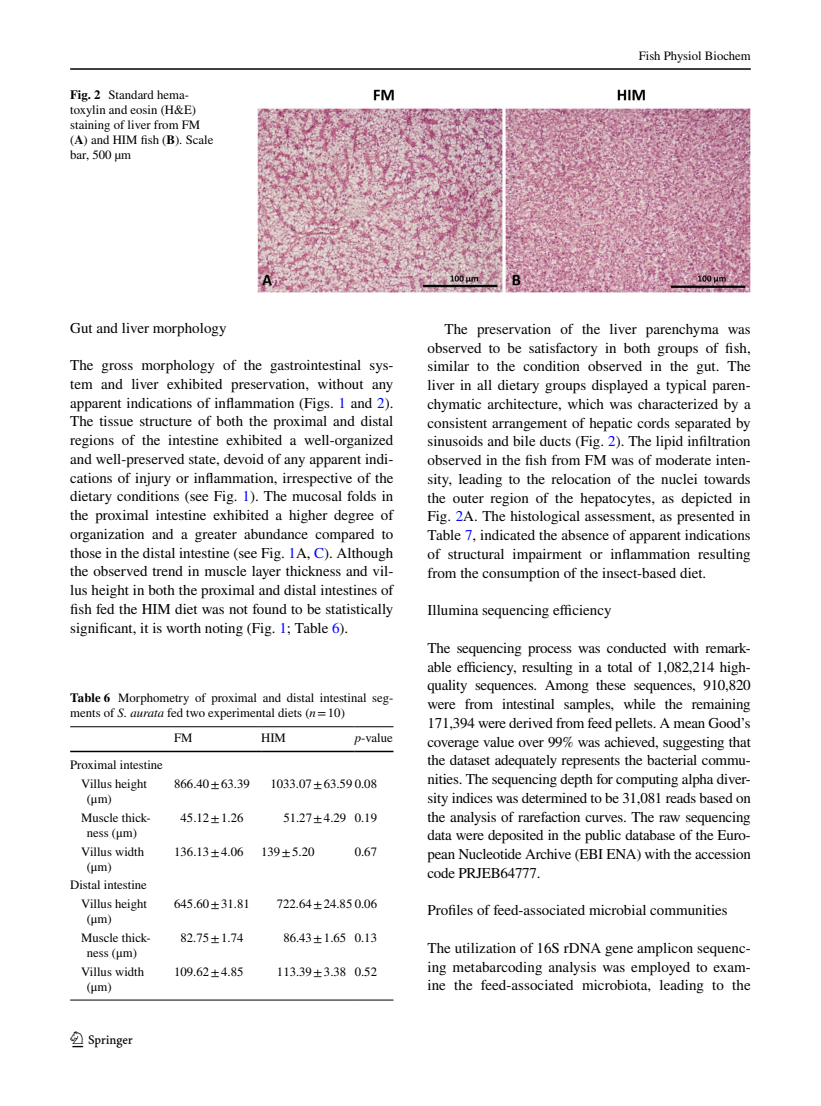
<style>
.page{position:relative;width:821px;height:1106px;background:#fff}
.page>*{position:absolute;margin:0;border:0;box-sizing:border-box;transform-origin:0 0}
.t1{font:22.5px "Springnew Regular 2";color:#000}
.t2{font:15px/18.8px "STIX";color:#000;text-align:justify}
.t3{font:12.75px/15px "STIX";color:#000}
.s1{font-weight:700}
.s2{color:#00f}
.s3{font-style:italic}
</style>
<div class="page">
<hr style="left:70px;top:68px;width:680px;height:2px;background:#000">
<img style="left:257px;top:89px;width:493px;height:204px">
<hr style="left:70px;top:726px;width:104px;height:1px;background:#000">
<hr style="left:70px;top:750px;width:104px;height:2px;background:#000">
<hr style="left:174px;top:726px;width:87px;height:1px;background:#000">
<hr style="left:174px;top:750px;width:87px;height:2px;background:#000">
<hr style="left:261px;top:726px;width:94px;height:1px;background:#000">
<hr style="left:261px;top:750px;width:94px;height:2px;background:#000">
<hr style="left:355px;top:726px;width:38px;height:1px;background:#000">
<hr style="left:355px;top:750px;width:38px;height:2px;background:#000">
<hr style="left:70px;top:999px;width:104px;height:1px;background:#000">
<hr style="left:174px;top:999px;width:87px;height:1px;background:#000">
<hr style="left:261px;top:999px;width:94px;height:1px;background:#000">
<hr style="left:355px;top:999px;width:38px;height:1px;background:#000">
<p class="t3" style="left:70px;top:88px;width:145px"><span class="s1">Fig. 2</span> Standard hema&shy;toxylin and eosin (H&amp;E) staining of liver from FM (<span class="s1">A</span>) and HIM fish (<span class="s1">B</span>). Scale bar, 500 µm</p>
<p class="t3" style="left:639px;top:49px;width:113px">Fish Physiol Biochem</p>
<p class="t2" style="left:70px;top:319px;width:158px">Gut and liver morphology</p>
<p class="t2" style="left:70px;top:357px;width:325px">The gross morphology of the gastrointestinal sys&shy;tem and liver exhibited preservation, without any apparent indications of inflammation (Figs. <span class="s2">1</span> and <span class="s2">2</span>).<br>The tissue structure of both the proximal and distal regions of the intestine exhibited a well-organized and well-preserved state, devoid of any apparent indi&shy;cations of injury or inflammation, irrespective of the dietary conditions (see Fig. <span class="s2">1</span>). The mucosal folds in the proximal intestine exhibited a higher degree of organization and a greater abundance compared to those in the distal intestine (see Fig. <span class="s2">1</span>A, <span class="s2">C</span>). Although the observed trend in muscle layer thickness and vil&shy;lus height in both the proximal and distal intestines of fish fed the HIM diet was not found to be statistically significant, it is worth noting (Fig. <span class="s2">1</span>; Table <span class="s2">6</span>).</p>
<p class="t3" style="left:70px;top:691px;width:325px"><span class="s1">Table 6</span> Morphometry of proximal and distal intestinal seg&shy;ments of <span class="s3">S. aurata</span> fed two experimental diets (<span class="s3">n</span>=10)</p>
<p class="t3" style="left:174px;top:730px;width:20px">FM</p>
<p class="t3" style="left:261px;top:730px;width:26px">HIM</p>
<p class="t3" style="left:355px;top:730px;width:40px"><span class="s3">p</span>-value</p>
<p class="t3" style="left:70px;top:756px;width:94px;line-height:18.8px;text-align:center">Proximal intestine<br>Villus height</p>
<p class="t3" style="left:87px;top:792px;width:27px">(μm)</p>
<p class="t3" style="left:174px;top:777px;width:77px">866.40±63.39</p>
<p class="t3" style="left:270px;top:777px;width:108px">1033.07±63.59 0.08</p>
<p class="t3" style="left:87px;top:811px;width:66px;text-indent:-6px">Muscle thick&shy;ness (μm)</p>
<p class="t3" style="left:181px;top:811px;width:64px">45.12±1.26</p>
<p class="t3" style="left:283px;top:811px;width:95px">51.27±4.29 0.19</p>
<p class="t3" style="left:87px;top:844px;width:59px;text-indent:-6px">Villus width (μm)</p>
<p class="t3" style="left:174px;top:844px;width:71px">136.13±4.06</p>
<p class="t3" style="left:261px;top:844px;width:55px">139±5.20</p>
<p class="t3" style="left:355px;top:844px;width:24px">0.67</p>
<p class="t3" style="left:70px;top:876px;width:78px;line-height:18.8px;text-align:right">Distal intestine<br>Villus height</p>
<p class="t3" style="left:87px;top:912px;width:27px">(μm)</p>
<p class="t3" style="left:174px;top:897px;width:77px">645.60±31.81</p>
<p class="t3" style="left:277px;top:897px;width:102px">722.64±24.85 0.06</p>
<p class="t3" style="left:87px;top:930px;width:66px;text-indent:-6px">Muscle thick&shy;ness (μm)</p>
<p class="t3" style="left:180px;top:930px;width:64px">82.75±1.74</p>
<p class="t3" style="left:283px;top:930px;width:95px">86.43±1.65 0.13</p>
<p class="t3" style="left:87px;top:964px;width:59px;text-indent:-6px">Villus width (μm)</p>
<p class="t3" style="left:174px;top:964px;width:71px">109.62±4.85</p>
<p class="t3" style="left:277px;top:964px;width:102px">113.39±3.38 0.52</p>
<h1 class="t1" style="left:72px;top:1031px;width:62px">1 3</h1>
<p class="t2" style="left:427px;top:320px;width:325px;text-indent:17px">The preservation of the liver parenchyma was observed to be satisfactory in both groups of fish, similar to the condition observed in the gut. The liver in all dietary groups displayed a typical paren&shy;chymatic architecture, which was characterized by a consistent arrangement of hepatic cords separated by sinusoids and bile ducts (Fig. <span class="s2">2</span>). The lipid infiltration observed in the fish from FM was of moderate inten&shy;sity, leading to the relocation of the nuclei towards the outer region of the hepatocytes, as depicted in Fig. <span class="s2">2</span>A. The histological assessment, as presented in Table <span class="s2">7</span>, indicated the absence of apparent indications of structural impairment or inflammation resulting from the consumption of the insect-based diet.</p>
<p class="t2" style="left:427px;top:602px;width:185px">Illumina sequencing efficiency</p>
<p class="t2" style="left:427px;top:639px;width:325px">The sequencing process was conducted with remark&shy;able efficiency, resulting in a total of 1,082,214 high&shy;quality sequences. Among these sequences, 910,820 were from intestinal samples, while the remaining 171,394 were derived from feed pellets. A mean Good’s coverage value over 99% was achieved, suggesting that the dataset adequately represents the bacterial commu&shy;nities. The sequencing depth for computing alpha diver&shy;sity indices was determined to be 31,081 reads based on the analysis of rarefaction curves. The raw sequencing data were deposited in the public database of the Euro&shy;pean Nucleotide Archive (EBI ENA) with the accession code PRJEB64777.</p>
<p class="t2" style="left:427px;top:902px;width:302px">Profiles of feed‑associated microbial communities</p>
<p class="t2" style="left:427px;top:939px;width:325px">The utilization of 16S rDNA gene amplicon sequenc&shy;ing metabarcoding analysis was employed to exam&shy;ine the feed-associated microbiota, leading to the</p>
</div>
